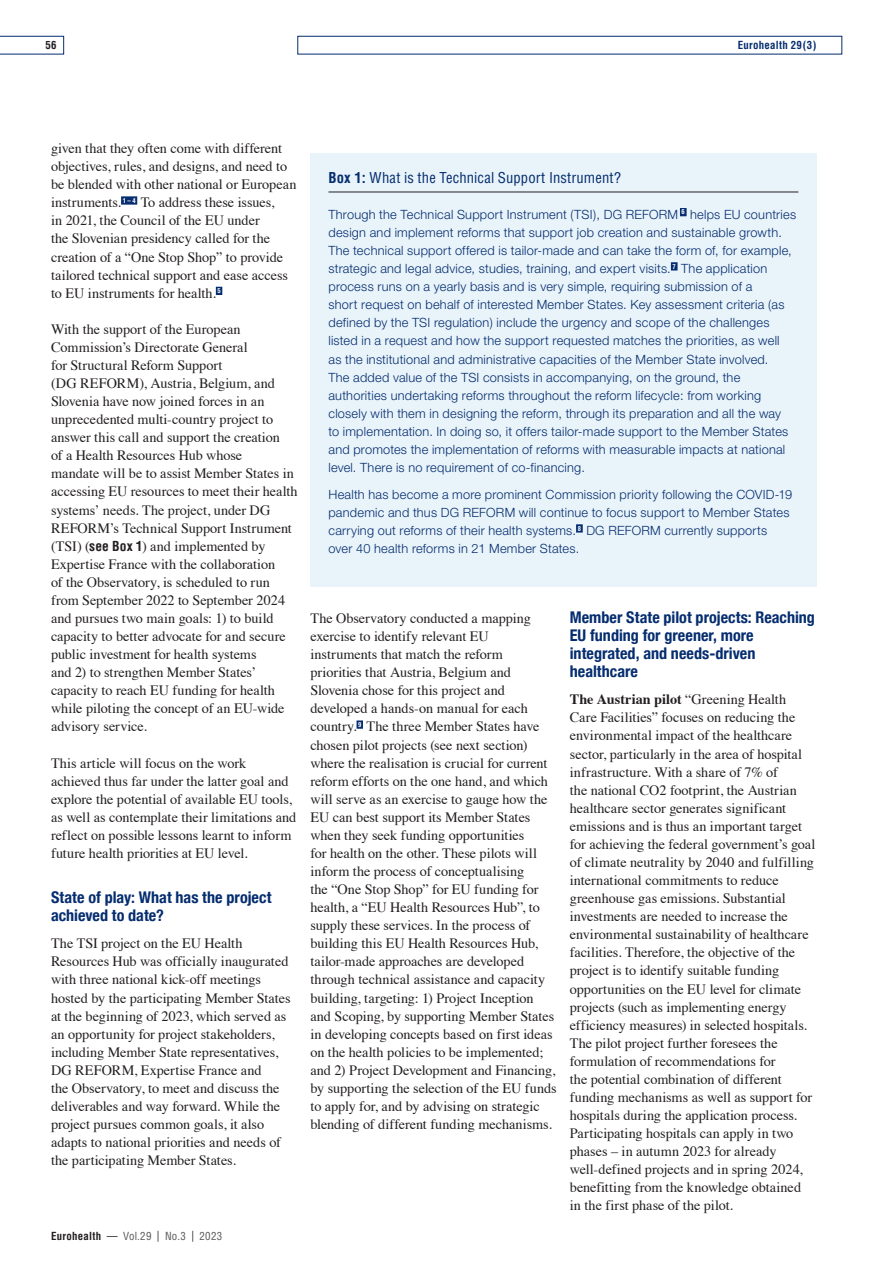
<style>
.page{position:relative;width:893px;height:1263px;background:#fff}
.page>*{position:absolute;margin:0;border:0;box-sizing:border-box;transform-origin:0 0}
._06_H1{font:700 condensed 16.2px/18px "Helvetica Neue";color:#052d6f}
.BoxTitle{font:condensed 14.7px "Helvetica";letter-spacing:.01em;color:#052d6f}
._00_Global_font{font:14.25px/18px "Times";letter-spacing:-.005em;color:#231f20}
.BoxText{font:300 12.75px/18px "Helvetica Neue";letter-spacing:.02em;color:#052d6f}
.t1{font:condensed 10.8px "Helvetica";letter-spacing:.025em;color:#57585a}
.t2{font:700 condensed 10.8px "Helvetica";letter-spacing:.025em;color:#052d6f}
.t3{font:700 condensed 10.8px "Helvetica";color:#231f20}
.s1{font-family:"Helvetica";font-weight:700;font-stretch:condensed;font-size:13.5px}
.s2{font-weight:700;color:#231f20}
.s3{color:#231f20}
.s4{font-weight:700}
</style>
<div class="page">
<svg style="left:0;top:36px;width:64px;height:18px"></svg>
<div style="left:298px;top:36px;width:544px;height:18px;border:1px solid #052d6f"></div>
<div style="left:121px;top:196px;width:16px;height:9px;background:#052d6f"></div>
<div style="left:216px;top:287px;width:6px;height:8px;background:#052d6f"></div>
<div style="left:357px;top:720px;width:6px;height:9px;background:#052d6f"></div>
<div style="left:310px;top:153px;width:506px;height:434px;background:#e9f4fa"></div>
<hr style="left:328px;top:192px;width:470px;height:1px;background:#231f20">
<div style="left:680px;top:208px;width:7px;height:8px;background:#052d6f"></div>
<div style="left:671px;top:262px;width:7px;height:8px;background:#052d6f"></div>
<div style="left:576px;top:524px;width:7px;height:8px;background:#052d6f"></div>
<p class="t3" style="left:45px;top:39px;width:13px">56</p>
<p class="t2" style="left:738px;top:39px;width:80px">Eurohealth 29(3)</p>
<p class="_00_Global_font" style="left:51px;top:138px;width:247px">given that they often come with different objectives, rules, and designs, and need to be blended with other national or European instruments. <sup>1</sup> <sup>–</sup> <sup>4</sup> To address these issues,<br>in 2021, the Council of the EU under<br>the Slovenian presidency called for the creation of a “One Stop Shop” to provide tailored technical support and ease access to EU instruments for health. <sup>5</sup></p>
<p class="_00_Global_font" style="left:51px;top:319px;width:248px">With the support of the European Commission’s Directorate General<br>for Structural Reform Support<br>(DG REFORM), Austria, Belgium, and Slovenia have now joined forces in an unprecedented multi-country project to answer this call and support the creation<br>of a Health Resources Hub whose<br>mandate will be to assist Member States in accessing EU resources to meet their health systems’ needs. The project, under DG REFORM’s Technical Support Instrument (TSI) (<span class="s1">see Box 1</span>) and implemented by Expertise France with the collaboration<br>of the Observatory, is scheduled to run from September 2022 to September 2024 and pursues two main goals: 1) to build capacity to better advocate for and secure public investment for health systems<br>and 2) to strengthen Member States’ capacity to reach EU funding for health while piloting the concept of an EU-wide advisory service.</p>
<p class="_00_Global_font" style="left:51px;top:752px;width:247px">This article will focus on the work achieved thus far under the latter goal and explore the potential of available EU tools, as well as contemplate their limitations and reflect on possible lessons learnt to inform future health priorities at EU level.</p>
<p class="_06_H1" style="left:51px;top:888px;width:222px">State of play: What has the project achieved to date?</p>
<p class="_00_Global_font" style="left:51px;top:933px;width:241px">The TSI project on the EU Health Resources Hub was officially inaugurated with three national kick-off meetings hosted by the participating Member States at the beginning of 2023, which served as an opportunity for project stakeholders, including Member State representatives, DG REFORM, Expertise France and<br>the Observatory, to meet and discuss the deliverables and way forward. While the project pursues common goals, it also adapts to national priorities and needs of the participating Member States.</p>
<p class="t1" style="left:51px;top:1229px;width:173px"><span class="s2">Eurohealth</span> <span class="s3">—</span> Vol.29 <span class="s3">|</span> No.3 <span class="s3">|</span> 2023</p>
<p class="BoxTitle" style="left:328px;top:168px;width:294px"><span class="s4">Box 1:</span> What is the Technical Support Instrument?</p>
<p class="BoxText" style="left:328px;top:205px;width:469px">Through the Technical Support Instrument (TSI), DG REFORM <sup>6</sup> helps EU countries design and implement reforms that support job creation and sustainable growth.<br>The technical support offered is tailor-made and can take the form of, for example, strategic and legal advice, studies, training, and expert visits. <sup>7</sup> The application process runs on a yearly basis and is very simple, requiring submission of a<br>short request on behalf of interested Member States. Key assessment criteria (as defined by the TSI regulation) include the urgency and scope of the challenges listed in a request and how the support requested matches the priorities, as well<br>as the institutional and administrative capacities of the Member State involved.<br>The added value of the TSI consists in accompanying, on the ground, the authorities undertaking reforms throughout the reform lifecycle: from working closely with them in designing the reform, through its preparation and all the way<br>to implementation. In doing so, it offers tailor-made support to the Member States and promotes the implementation of reforms with measurable impacts at national level. There is no requirement of co-financing.</p>
<p class="BoxText" style="left:328px;top:485px;width:465px">Health has become a more prominent Commission priority following the COVID-19 pandemic and thus DG REFORM will continue to focus support to Member States carrying out reforms of their health systems. <sup>8</sup> DG REFORM currently supports over 40 health reforms in 21 Member States.</p>
<p class="_00_Global_font" style="left:310px;top:608px;width:248px">The Observatory conducted a mapping exercise to identify relevant EU instruments that match the reform priorities that Austria, Belgium and Slovenia chose for this project and developed a hands-on manual for each country. <sup>9</sup> The three Member States have chosen pilot projects (see next section) where the realisation is crucial for current reform efforts on the one hand, and which will serve as an exercise to gauge how the EU can best support its Member States when they seek funding opportunities<br>for health on the other. These pilots will inform the process of conceptualising<br>the “One Stop Shop” for EU funding for health, a “EU Health Resources Hub”, to supply these services. In the process of building this EU Health Resources Hub, tailor-made approaches are developed through technical assistance and capacity building, targeting: 1) Project Inception and Scoping, by supporting Member States in developing concepts based on first ideas on the health policies to be implemented; and 2) Project Development and Financing, by supporting the selection of the EU funds to apply for, and by advising on strategic blending of different funding mechanisms.</p>
<p class="_06_H1" style="left:570px;top:608px;width:247px">Member State pilot projects: Reaching<br>EU funding for greener, more integrated, and needs-driven healthcare</p>
<p class="_00_Global_font" style="left:570px;top:689px;width:247px"><span class="s4">The Austrian pilot</span> “Greening Health Care Facilities” focuses on reducing the environmental impact of the healthcare sector, particularly in the area of hospital infrastructure. With a share of 7% of<br>the national CO2 footprint, the Austrian healthcare sector generates significant emissions and is thus an important target for achieving the federal government’s goal of climate neutrality by 2040 and fulfilling international commitments to reduce greenhouse gas emissions. Substantial investments are needed to increase the environmental sustainability of healthcare facilities. Therefore, the objective of the project is to identify suitable funding opportunities on the EU level for climate projects (such as implementing energy efficiency measures) in selected hospitals.<br>The pilot project further foresees the formulation of recommendations for<br>the potential combination of different funding mechanisms as well as support for hospitals during the application process.<br>Participating hospitals can apply in two phases – in autumn 2023 for already well-defined projects and in spring 2024, benefitting from the knowledge obtained in the first phase of the pilot.</p>
</div>
